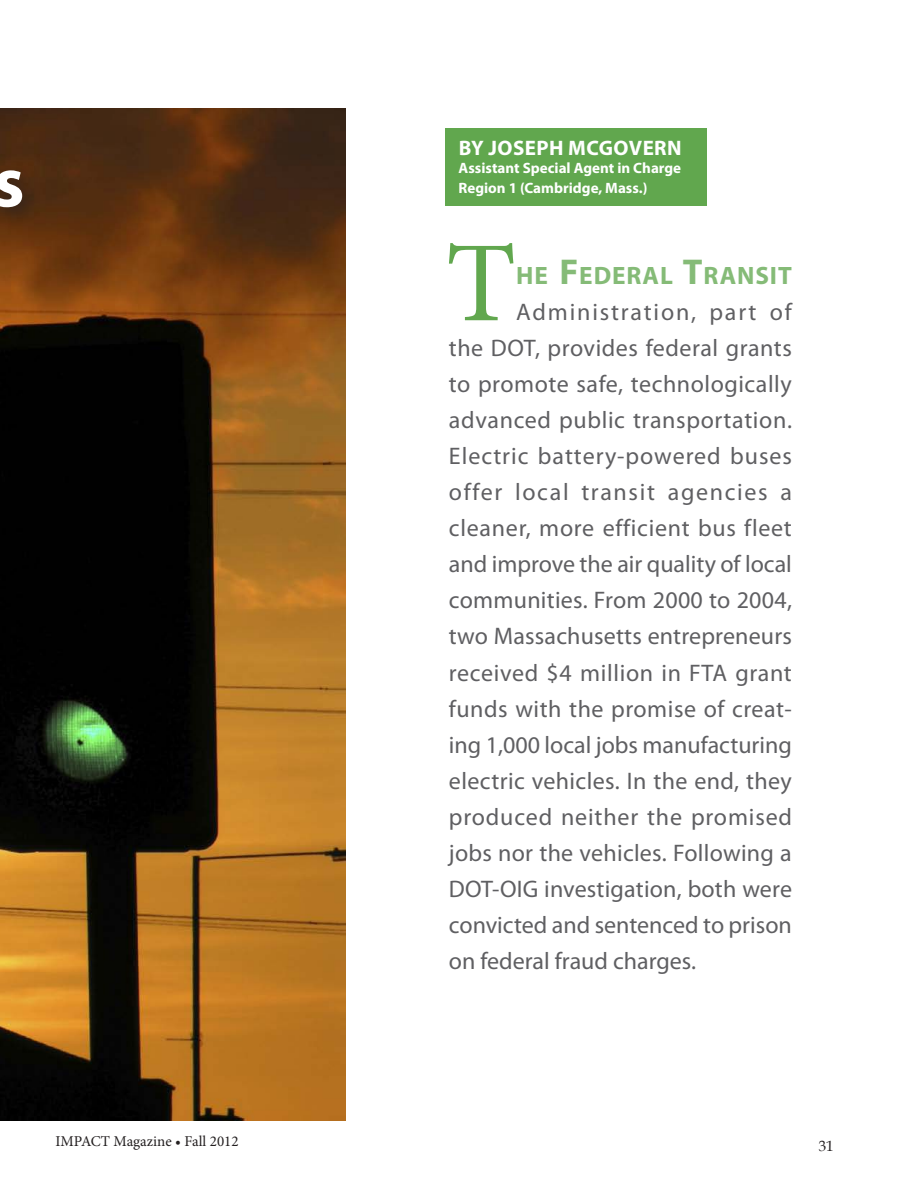
<style>
.page{position:relative;width:919px;height:1189px;background:#fff}
.page>*{position:absolute;margin:0;border:0;box-sizing:border-box;transform-origin:0 0}
.t1{font:114.3px "Minion Pro";color:#61a74e}
.t2{font:700 72px "Myriad Pro";color:#fff}
.t3{font:700 25.2px "Myriad Pro";letter-spacing:.035em;color:#85bb77}
.t4{font:24px/36px "Myriad Pro";color:#5f5f62;text-align:justify}
.t5{font:700 21px "Myriad Pro";letter-spacing:.02em;color:#fff}
.t6{font:700 15px/19.8px "Myriad Pro";color:#fff}
.t7{font:15px "Minion Pro";color:#231f20}
.t8{font:15px "Book Antiqua";color:#231f20}
.s1{font-size:36px}
</style>
<div class="page">
<img style="left:0;top:108px;width:345px;height:1012px">
<div style="left:0;top:145px;width:41px;height:254px;background:#231f20;opacity:.75"></div>
<div style="left:444px;top:128px;width:262px;height:77px;background:#61a74e"></div>
<h2 class="t2" style="left:-7px;top:135px;width:33px">s</h2>
<p class="t5" style="left:458px;top:134px;width:224px">BY JOSEPH MCGOVERN</p>
<p class="t6" style="left:458px;top:157px;width:224px">Assistant Special Agent in Charge<br>Region 1 (Cambridge, Mass.)</p>
<p class="t1" style="left:445px;top:207px;width:72px">T</p>
<p class="t3" style="left:516px;top:259px;width:277px">HE <span class="s1">F</span>EDERAL <span class="s1">T</span>RANSIT</p>
<p class="t4" style="left:448px;top:294px;width:345px;text-indent:67px">Administration, part of the Dot, provides federal grants to promote safe, technologically advanced public transportation. electric battery-powered buses offer local transit agencies a cleaner, more efficient bus fleet and improve the air quality of local communities. from 2000 to 2004, two massachusetts entrepreneurs received $4 million in ftA grant funds with the promise of creat&shy;ing 1,000 local jobs manufacturing electric vehicles. in the end, they produced neither the promised jobs nor the vehicles. following a Dot-oiG investigation, both were convicted and sentenced to prison on federal fraud charges.</p>
<p class="t7" style="left:55px;top:1130px;width:185px">IMPACT Magazine • Fall 2012</p>
<p class="t8" style="left:818px;top:1135px;width:16px">31</p>
</div>
